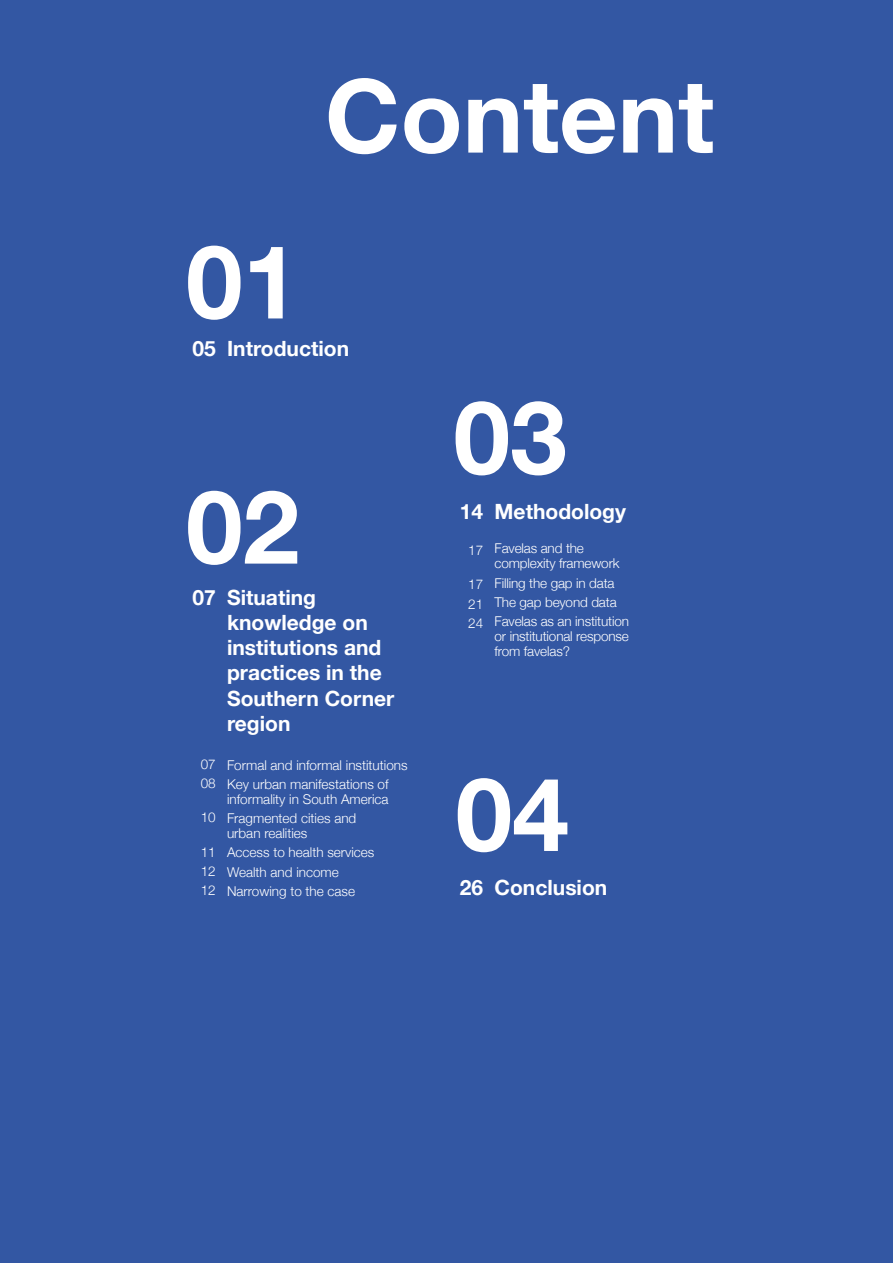
<style>
.page{position:relative;width:893px;height:1263px;background:#3357a3}
.page>*{position:absolute;margin:0;border:0;box-sizing:border-box;transform-origin:0 0}
.t1{font:700 102px "Helvetica Neue";color:#fff}
.t2{font:700 21px/25.2px "Helvetica Neue";color:#fff}
.t3{font:300 13.5px/19.2px "Helvetica Neue";color:#fff}
</style>
<div class="page">
<p class="t1" style="left:186px;top:202px;width:115px">01</p>
<p class="t1" style="left:325px;top:36px;width:391px">Content</p>
<p class="t2" style="left:192px;top:337px;width:25px">05</p>
<p class="t2" style="left:227px;top:337px;width:124px">Introduction</p>
<p class="t1" style="left:186px;top:447px;width:115px">02</p>
<p class="t2" style="left:192px;top:585px;width:25px">07</p>
<p class="t3" style="left:201px;top:753px;width:17px">07<br>08</p>
<p class="t3" style="left:201px;top:807px;width:17px">10</p>
<p class="t3" style="left:201px;top:841px;width:17px;text-align:justify">11<br>12<br>12</p>
<p class="t2" style="left:227px;top:585px;width:169px">Situating knowledge on institutions and practices in the<br>Southern Corner region</p>
<p class="t3" style="left:227px;top:754px;width:182px">Formal and informal institutions<br>Key urban manifestations of</p>
<p class="t3" style="left:227px;top:788px;width:163px">informality in South America<br>Fragmented cities and</p>
<p class="t3" style="left:227px;top:823px;width:149px">urban realities<br>Access to health services<br>Wealth and income<br>Narrowing to the case</p>
<p class="t1" style="left:453px;top:358px;width:115px">03</p>
<p class="t2" style="left:460px;top:500px;width:25px">14</p>
<p class="t3" style="left:468px;top:540px;width:17px">17</p>
<p class="t3" style="left:468px;top:574px;width:17px;text-align:justify">17<br>21<br>24</p>
<p class="t2" style="left:495px;top:500px;width:133px">Methodology</p>
<p class="t3" style="left:495px;top:540px;width:126px;line-height:15px">Favelas and the complexity framework</p>
<p class="t3" style="left:495px;top:572px;width:136px">Filling the gap in data<br>The gap beyond data<br>Favelas as an institution</p>
<p class="t3" style="left:495px;top:628px;width:136px;line-height:15px">or institutional response from favelas?</p>
<p class="t1" style="left:456px;top:734px;width:115px">04</p>
<p class="t2" style="left:460px;top:875px;width:25px">26</p>
<p class="t2" style="left:495px;top:875px;width:114px">Conclusion</p>
</div>
